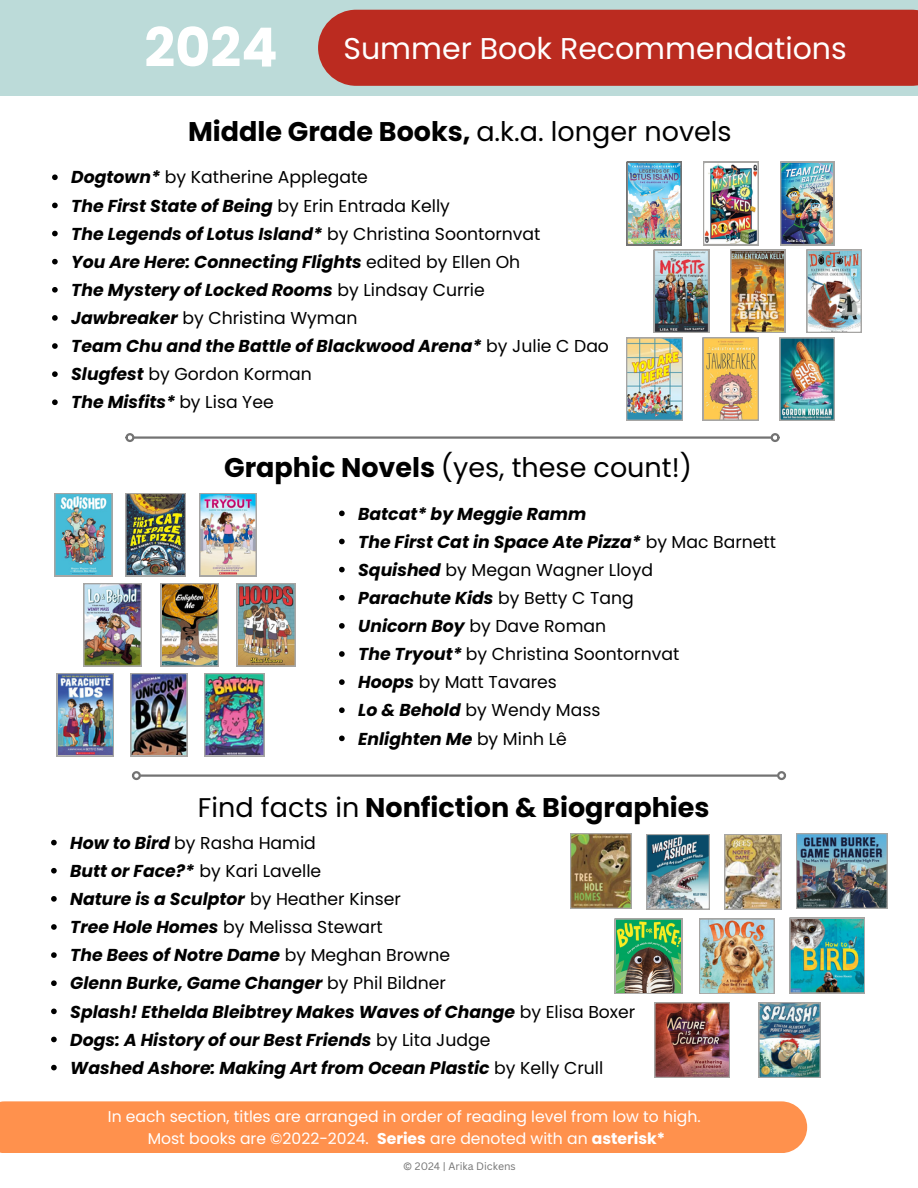
<style>
.page{position:relative;width:918px;height:1188px;background:#fff}
.page>*{position:absolute;margin:0;border:0;box-sizing:border-box;transform-origin:0 0}
.t1{font:700 54px "Poppins";color:#fff}
.t2{font:30px "Poppins";color:#fff}
.t3{font:27px "Poppins";color:#000}
.t4{font:700 27px "Poppins";color:#000}
.t5{font:italic 700 17.25px "Poppins";color:#000}
.t6{font:17.25px "Poppins";color:#000}
.t7{font:15.6px/22.5px "Poppins";color:#fff;text-align:center}
.t8{font:10.5px "Canva Sans";color:#737373}
.s1{font-weight:700}
.s2{font-weight:700;font-style:italic}
.s3{font-weight:400;font-style:normal}
.s4{font-weight:400}
</style>
<div class="page">
<div style="left:0;top:0;width:918px;height:96px;background:#bcdbd9"></div>
<div style="left:318px;top:10px;width:600px;height:76px;background:#bb2b20"></div>
<hr style="left:134px;top:436px;width:637px;height:3px;background:#737373">
<div style="left:125px;top:433px;width:9px;height:9px;border:2px solid #737373;border-radius:50%"></div>
<div style="left:771px;top:433px;width:9px;height:9px;border:2px solid #737373;border-radius:50%"></div>
<hr style="left:140px;top:774px;width:638px;height:3px;background:#737373">
<div style="left:132px;top:771px;width:9px;height:9px;border:2px solid #737373;border-radius:50%"></div>
<div style="left:777px;top:771px;width:9px;height:9px;border:2px solid #737373;border-radius:50%"></div>
<img style="left:54px;top:493px;width:58px;height:83px">
<img style="left:125px;top:493px;width:61px;height:83px">
<img style="left:199px;top:493px;width:58px;height:83px">
<img style="left:83px;top:583px;width:59px;height:83px">
<img style="left:161px;top:583px;width:58px;height:83px">
<img style="left:237px;top:583px;width:58px;height:83px">
<img style="left:57px;top:673px;width:57px;height:83px">
<img style="left:130px;top:673px;width:57px;height:83px">
<img style="left:204px;top:673px;width:61px;height:83px">
<svg style="left:51px;top:840px;width:6px;height:5px"></svg>
<svg style="left:51px;top:868px;width:6px;height:6px"></svg>
<svg style="left:51px;top:896px;width:6px;height:6px"></svg>
<svg style="left:51px;top:924px;width:6px;height:6px"></svg>
<svg style="left:51px;top:952px;width:6px;height:6px"></svg>
<svg style="left:51px;top:980px;width:6px;height:6px"></svg>
<svg style="left:51px;top:1009px;width:6px;height:5px"></svg>
<svg style="left:51px;top:1037px;width:6px;height:5px"></svg>
<svg style="left:51px;top:1065px;width:6px;height:5px"></svg>
<div style="left:0;top:1101px;width:807px;height:52px;background:#ff914d"></div>
<img style="left:570px;top:833px;width:62px;height:76px">
<img style="left:646px;top:834px;width:64px;height:75px">
<img style="left:724px;top:834px;width:57px;height:75px">
<img style="left:699px;top:919px;width:75px;height:75px">
<img style="left:796px;top:833px;width:91px;height:76px">
<img style="left:654px;top:1002px;width:76px;height:76px">
<img style="left:759px;top:1002px;width:61px;height:76px">
<img style="left:615px;top:919px;width:67px;height:75px">
<img style="left:790px;top:918px;width:75px;height:75px">
<svg style="left:52px;top:174px;width:6px;height:6px"></svg>
<svg style="left:52px;top:203px;width:6px;height:5px"></svg>
<svg style="left:52px;top:231px;width:6px;height:5px"></svg>
<svg style="left:52px;top:259px;width:6px;height:5px"></svg>
<svg style="left:52px;top:287px;width:6px;height:6px"></svg>
<svg style="left:52px;top:315px;width:6px;height:6px"></svg>
<svg style="left:52px;top:343px;width:6px;height:6px"></svg>
<svg style="left:52px;top:371px;width:6px;height:6px"></svg>
<svg style="left:52px;top:399px;width:6px;height:6px"></svg>
<svg style="left:339px;top:511px;width:6px;height:5px"></svg>
<svg style="left:339px;top:539px;width:6px;height:5px"></svg>
<svg style="left:339px;top:567px;width:6px;height:5px"></svg>
<svg style="left:339px;top:595px;width:6px;height:6px"></svg>
<svg style="left:339px;top:623px;width:6px;height:6px"></svg>
<svg style="left:339px;top:651px;width:6px;height:6px"></svg>
<svg style="left:339px;top:679px;width:6px;height:6px"></svg>
<svg style="left:339px;top:707px;width:6px;height:6px"></svg>
<svg style="left:339px;top:736px;width:6px;height:5px"></svg>
<img style="left:626px;top:162px;width:236px;height:259px">
<h2 class="t1" style="left:144px;top:10px;width:135px">2024</h2>
<p class="t2" style="left:344px;top:28px;width:505px">Summer Book Recommendations</p>
<p class="t3" style="left:188px;top:112px;width:545px"><span class="s1">Middle Grade Books,</span> a.k.a. longer novels</p>
<p class="t6" style="left:71px;top:165px;width:298px"><span class="s2">Dogtown*</span> by Katherine Applegate</p>
<p class="t5" style="left:71px;top:193px;width:380px">The First State of Being <span class="s3">by Erin Entrada Kelly</span></p>
<p class="t5" style="left:71px;top:222px;width:471px">The Legends of Lotus Island* <span class="s3">by Christina Soontornvat</span></p>
<h2 class="t5" style="left:71px;top:250px;width:451px">You Are Here: Connecting Flights <span class="s3">edited by Ellen Oh</span></h2>
<p class="t5" style="left:71px;top:278px;width:415px">The Mystery of Locked Rooms <span class="s3">by Lindsay Currie</span></p>
<p class="t6" style="left:71px;top:306px;width:288px"><span class="s2">Jawbreaker</span> by Christina Wyman</p>
<p class="t5" style="left:71px;top:334px;width:539px">Team Chu and the Battle of Blackwood Arena* <span class="s3">by Julie C Dao</span></p>
<p class="t6" style="left:71px;top:362px;width:242px"><span class="s2">Slugfest</span> by Gordon Korman</p>
<p class="t5" style="left:71px;top:390px;width:204px">The Misfits* <span class="s3">by Lisa Yee</span></p>
<p class="t3" style="left:224px;top:448px;width:469px"><span class="s1">Graphic Novels</span> (yes, these count!)</p>
<p class="t5" style="left:358px;top:501px;width:230px">Batcat* by Meggie Ramm</p>
<p class="t5" style="left:358px;top:530px;width:419px">The First Cat in Space Ate Pizza* <span class="s3">by Mac Barnett</span></p>
<p class="t6" style="left:358px;top:558px;width:296px"><span class="s2">Squished</span> by Megan Wagner Lloyd</p>
<p class="t5" style="left:358px;top:586px;width:277px">Parachute Kids <span class="s3">by Betty C Tang</span></p>
<p class="t6" style="left:358px;top:614px;width:249px"><span class="s2">Unicorn Boy</span> by Dave Roman</p>
<p class="t6" style="left:358px;top:642px;width:323px"><span class="s2">The Tryout*</span> by Christina Soontornvat</p>
<p class="t6" style="left:358px;top:670px;width:200px"><span class="s2">Hoops</span> by Matt Tavares</p>
<p class="t6" style="left:358px;top:698px;width:244px"><span class="s2">Lo &amp; Behold</span> by Wendy Mass</p>
<p class="t5" style="left:358px;top:726px;width:210px">Enlighten Me <span class="s3">by Minh Lê</span></p>
<p class="t4" style="left:198px;top:788px;width:513px"><span class="s4">Find facts in</span> Nonfiction &amp; Biographies</p>
<p class="t6" style="left:70px;top:831px;width:247px"><span class="s2">How to Bird</span> by Rasha Hamid</p>
<p class="t6" style="left:70px;top:859px;width:253px"><span class="s2">Butt or Face?*</span> by Kari Lavelle</p>
<p class="t5" style="left:70px;top:887px;width:332px">Nature is a Sculptor <span class="s3">by Heather Kinser</span></p>
<h2 class="t6" style="left:70px;top:915px;width:314px"><span class="s2">Tree Hole Homes</span> by Melissa Stewart</h2>
<p class="t5" style="left:70px;top:943px;width:381px">The Bees of Notre Dame <span class="s3">by Meghan Browne</span></p>
<p class="t5" style="left:70px;top:971px;width:377px">Glenn Burke, Game Changer <span class="s3">by Phil Bildner</span></p>
<p class="t5" style="left:70px;top:999px;width:567px">Splash! Ethelda Bleibtrey Makes Waves of Change <span class="s3">by Elisa Boxer</span></p>
<p class="t5" style="left:70px;top:1028px;width:422px">Dogs: A History of our Best Friends <span class="s3">by Lita Judge</span></p>
<p class="t5" style="left:70px;top:1056px;width:535px">Washed Ashore: Making Art from Ocean Plastic <span class="s3">by Kelly Crull</span></p>
<h3 class="t7" style="left:108px;top:1105px;width:594px">In each section, titles are arranged in order of reading level from low to high.<br>Most books are ©2022-2024. <span class="s1">Series</span> are denoted with an <span class="s1">asterisk*</span></h3>
<p class="t8" style="left:403px;top:1158px;width:114px">© 2024 | Arika Dickens</p>
</div>
